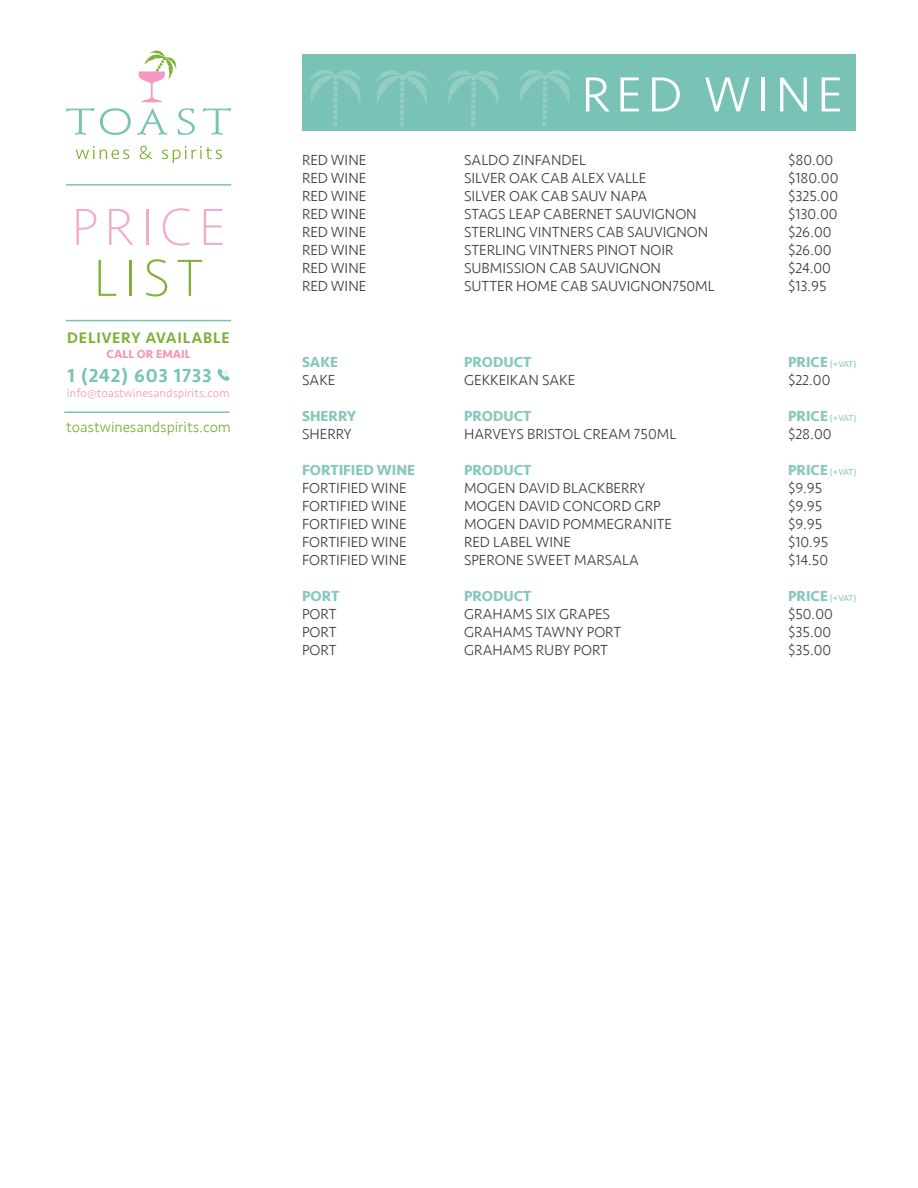
<style>
.page{position:relative;width:918px;height:1188px;background:#fff}
.page>*{position:absolute;margin:0;border:0;box-sizing:border-box;transform-origin:0 0}
.t1{font:200 54px "Seravek";letter-spacing:.12em;color:#f5a9cb}
.t2{font:200 54px "Seravek";color:#7fb035}
.t3{font:300 51px "Seravek";letter-spacing:.12em;color:#fff}
.t4{font:500 19.5px "Seravek";letter-spacing:.04em;color:#78c2b6}
.t5{font:500 15.75px "Seravek";letter-spacing:.05em;color:#7fb035}
.t6{font:300 15.15px "Seravek";color:#7fb035}
.t7{font:300 15px "Seravek";color:#3e3e3f}
.t8{font:700 15px "Seravek";color:#86c8bc}
.t9{font:300 12px "Seravek";letter-spacing:.01em;color:#f499af}
.t10{font:700 12px "Seravek";color:#f499af}
.t11{font:9px "Seravek";letter-spacing:-.065em;color:#86c8bc}
.s1{font-weight:700;font-size:15px}
</style>
<div class="page">
<svg style="left:66px;top:108px;width:165px;height:27px"></svg>
<svg style="left:76px;top:146px;width:146px;height:17px"></svg>
<svg style="left:139px;top:50px;width:38px;height:52px"></svg>
<hr style="left:66px;top:184px;width:165px;height:2px;background:#78c2b6">
<hr style="left:66px;top:320px;width:165px;height:1px;background:#78c2b6">
<svg style="left:218px;top:369px;width:12px;height:12px"></svg>
<hr style="left:64px;top:411px;width:166px;height:2px;background:#78c2b6">
<div style="left:302px;top:54px;width:554px;height:76px;background:#78c2b6"></div>
<svg style="left:310px;top:70px;width:52px;height:56px"></svg>
<svg style="left:376px;top:70px;width:53px;height:57px"></svg>
<svg style="left:447px;top:70px;width:53px;height:57px"></svg>
<svg style="left:519px;top:70px;width:52px;height:56px"></svg>
<h1 class="t1" style="left:72px;top:195px;width:155px">PRICE</h1>
<h1 class="t2" style="left:94px;top:246px;width:111px">LIST</h1>
<p class="t5" style="left:67px;top:328px;width:164px">DELIVERY AVAILABLE</p>
<p class="t10" style="left:106px;top:345px;width:86px">CALL OR EMAIL</p>
<h3 class="t4" style="left:68px;top:363px;width:146px">1 (242) 603 1733</h3>
<p class="t9" style="left:67px;top:386px;width:164px">info@toastwinesandspirits.com</p>
<p class="t6" style="left:66px;top:418px;width:166px">toastwinesandspirits.com</p>
<h2 class="t3" style="left:582px;top:64px;width:263px">RED WINE</h2>
<p class="t7" style="left:302px;top:151px;width:66px">RED WINE</p>
<p class="t7" style="left:464px;top:151px;width:123px">SALDO ZINFANDEL</p>
<p class="t7" style="left:788px;top:151px;width:47px">$80.00</p>
<p class="t7" style="left:302px;top:169px;width:66px">RED WINE</p>
<p class="t7" style="left:464px;top:169px;width:184px">SILVER OAK CAB ALEX VALLE</p>
<p class="t7" style="left:788px;top:169px;width:52px">$180.00</p>
<p class="t7" style="left:302px;top:187px;width:66px">RED WINE</p>
<p class="t7" style="left:464px;top:187px;width:185px">SILVER OAK CAB SAUV NAPA</p>
<p class="t7" style="left:788px;top:187px;width:52px">$325.00</p>
<p class="t7" style="left:302px;top:205px;width:66px">RED WINE</p>
<p class="t7" style="left:464px;top:205px;width:234px">STAGS LEAP CABERNET SAUVIGNON</p>
<p class="t7" style="left:788px;top:205px;width:51px">$130.00</p>
<p class="t7" style="left:302px;top:223px;width:66px">RED WINE</p>
<p class="t7" style="left:464px;top:223px;width:246px">STERLING VINTNERS CAB SAUVIGNON</p>
<p class="t7" style="left:788px;top:223px;width:45px">$26.00</p>
<p class="t7" style="left:302px;top:241px;width:66px">RED WINE</p>
<p class="t7" style="left:464px;top:241px;width:211px">STERLING VINTNERS PINOT NOIR</p>
<p class="t7" style="left:788px;top:241px;width:45px">$26.00</p>
<p class="t7" style="left:302px;top:259px;width:66px">RED WINE</p>
<p class="t7" style="left:464px;top:259px;width:199px">SUBMISSION CAB SAUVIGNON</p>
<p class="t7" style="left:788px;top:259px;width:44px">$24.00</p>
<p class="t7" style="left:302px;top:277px;width:66px">RED WINE</p>
<p class="t7" style="left:464px;top:277px;width:252px">SUTTER HOME CAB SAUVIGNON750ML</p>
<p class="t7" style="left:788px;top:277px;width:40px">$13.95</p>
<p class="t8" style="left:302px;top:350px;width:37px">SAKE</p>
<p class="t8" style="left:464px;top:350px;width:69px">PRODUCT</p>
<p class="t11" style="left:788px;top:357px;width:70px"><span class="s1">PRICE</span> (+VAT)</p>
<p class="t7" style="left:302px;top:371px;width:35px">SAKE</p>
<p class="t7" style="left:464px;top:371px;width:113px">GEKKEIKAN SAKE</p>
<p class="t7" style="left:788px;top:371px;width:44px">$22.00</p>
<p class="t8" style="left:302px;top:404px;width:56px">SHERRY</p>
<p class="t8" style="left:464px;top:404px;width:69px">PRODUCT</p>
<p class="t11" style="left:788px;top:411px;width:70px"><span class="s1">PRICE</span> (+VAT)</p>
<p class="t7" style="left:302px;top:425px;width:51px">SHERRY</p>
<p class="t7" style="left:464px;top:425px;width:214px">HARVEYS BRISTOL CREAM 750ML</p>
<p class="t7" style="left:788px;top:425px;width:45px">$28.00</p>
<p class="t8" style="left:302px;top:458px;width:115px">FORTIFIED WINE</p>
<p class="t8" style="left:464px;top:458px;width:69px">PRODUCT</p>
<p class="t11" style="left:788px;top:465px;width:70px"><span class="s1">PRICE</span> (+VAT)</p>
<p class="t7" style="left:302px;top:479px;width:106px">FORTIFIED WINE</p>
<p class="t7" style="left:464px;top:479px;width:183px">MOGEN DAVID BLACKBERRY</p>
<p class="t7" style="left:788px;top:479px;width:36px">$9.95</p>
<p class="t7" style="left:302px;top:497px;width:106px">FORTIFIED WINE</p>
<p class="t7" style="left:464px;top:497px;width:198px">MOGEN DAVID CONCORD GRP</p>
<p class="t7" style="left:788px;top:497px;width:36px">$9.95</p>
<p class="t7" style="left:302px;top:515px;width:106px">FORTIFIED WINE</p>
<p class="t7" style="left:464px;top:515px;width:209px">MOGEN DAVID POMMEGRANITE</p>
<p class="t7" style="left:788px;top:515px;width:36px">$9.95</p>
<p class="t7" style="left:302px;top:533px;width:106px">FORTIFIED WINE</p>
<p class="t7" style="left:464px;top:533px;width:108px">RED LABEL WINE</p>
<p class="t7" style="left:788px;top:533px;width:42px">$10.95</p>
<p class="t7" style="left:302px;top:551px;width:106px">FORTIFIED WINE</p>
<p class="t7" style="left:464px;top:551px;width:177px">SPERONE SWEET MARSALA</p>
<p class="t7" style="left:788px;top:551px;width:42px">$14.50</p>
<p class="t8" style="left:302px;top:584px;width:39px">PORT</p>
<p class="t8" style="left:464px;top:584px;width:69px">PRODUCT</p>
<p class="t11" style="left:788px;top:591px;width:70px"><span class="s1">PRICE</span> (+VAT)</p>
<p class="t7" style="left:302px;top:605px;width:36px">PORT</p>
<p class="t7" style="left:464px;top:605px;width:148px">GRAHAMS SIX GRAPES</p>
<p class="t7" style="left:788px;top:605px;width:46px">$50.00</p>
<p class="t7" style="left:302px;top:623px;width:36px">PORT</p>
<p class="t7" style="left:464px;top:623px;width:159px">GRAHAMS TAWNY PORT</p>
<p class="t7" style="left:788px;top:623px;width:45px">$35.00</p>
<p class="t7" style="left:302px;top:641px;width:36px">PORT</p>
<p class="t7" style="left:464px;top:641px;width:145px">GRAHAMS RUBY PORT</p>
<p class="t7" style="left:788px;top:641px;width:45px">$35.00</p>
</div>
